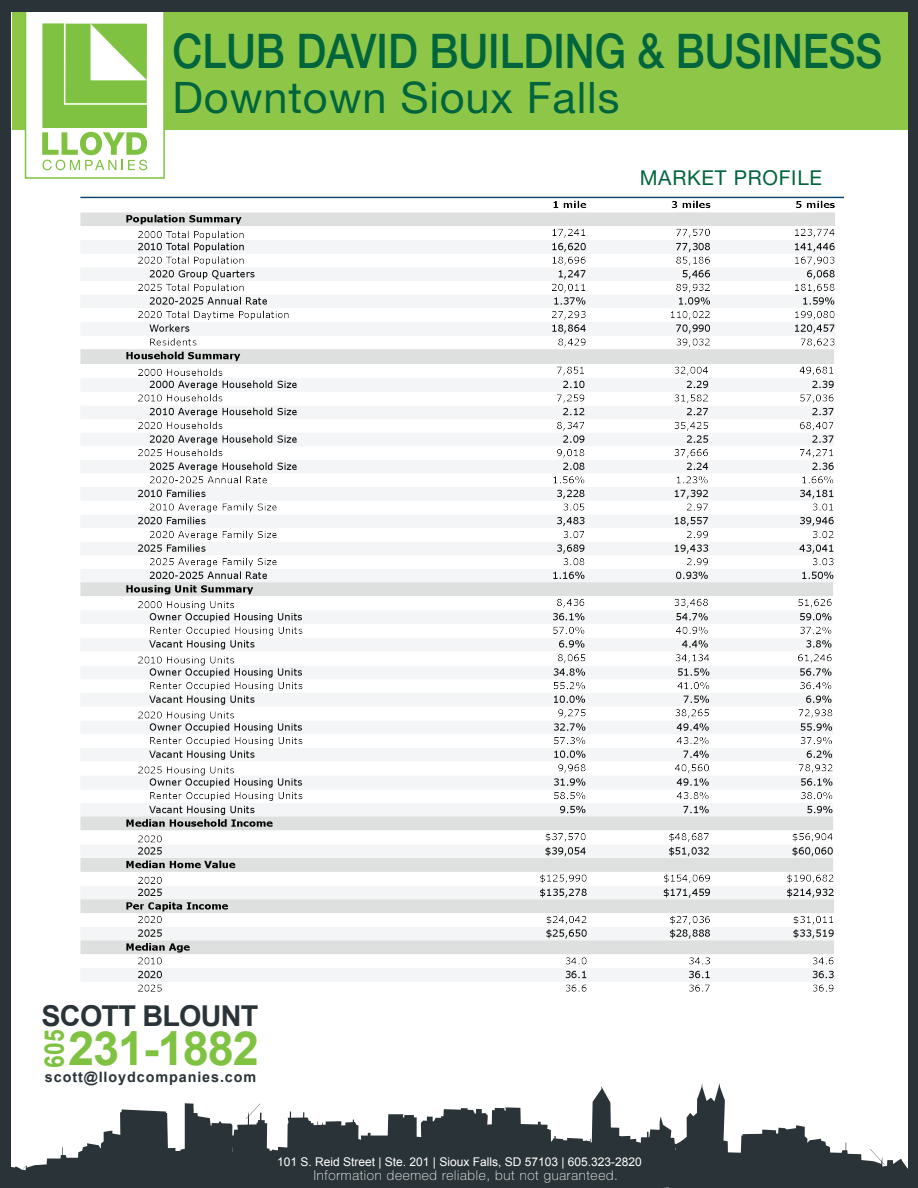
<style>
.page{position:relative;width:918px;height:1188px;background:#fff}
.page>*{position:absolute;margin:0;border:0;box-sizing:border-box;transform-origin:0 0}
.t1{font:500 47.85px "Helvetica Neue LT Std";color:#00653c;scale:.86 1}
.t2{font:700 47.1px "Arial";letter-spacing:-.025em;color:#7fc241}
.t3{font:43.5px "Helvetica Neue LT Std";letter-spacing:.02em;color:#00653c}
.t4{font:700 28.8px "Arial";letter-spacing:-.025em;color:#2a3337}
.t5{font:700 27px "Arial";color:#7fc241;scale:.84 1}
.t6{font:20.55px "Helvetica Neue LT Std";letter-spacing:.035em;color:#00653c}
.t7{font:700 14.4px "Arial";letter-spacing:.065em;color:#2a3337}
.t8{font:100 13.5px "Helvetica Neue LT Std";letter-spacing:.05em;color:#fff}
.t9{font:12px "Arial";color:#fff}
</style>
<div class="page">
<div style="left:12px;top:3px;width:898px;height:127px;background:#8ec747"></div>
<svg style="left:0;top:1083px;width:918px;height:105px;fill:#2a3337"></svg>
<div style="left:0;top:0;width:11px;height:1187px;background:#2a3337"></div>
<div style="left:908px;top:0;width:10px;height:1187px;background:#2a3337"></div>
<div style="left:25px;top:4px;width:140px;height:175px;background:#fff;border:2px solid #7dc241"></div>
<div style="left:2px;top:0;width:916px;height:12px;background:#2a3337"></div>
<svg style="left:42px;top:23px;width:106px;height:147px"></svg>
<img style="left:80px;top:196px;width:764px;height:796px">
<h1 class="t1" style="left:173px;top:23px;width:827px">CLUB DAVID BUILDING &amp; BUSINESS</h1>
<h3 class="t3" style="left:173px;top:72px;width:449px">Downtown Sioux Falls</h3>
<h3 class="t6" style="left:640px;top:165px;width:184px">MARKET PROFILE</h3>
<h3 class="t4" style="left:42px;top:997px;width:218px">SCOTT BLOUNT</h3>
<h3 class="t5" style="left:37px;top:1068px;width:47px;rotate:-90deg">605</h3>
<h2 class="t2" style="left:68px;top:1017px;width:192px">231-1882</h2>
<p class="t7" style="left:45px;top:1067px;width:213px">scott@lloydcompanies.com</p>
<p class="t9" style="left:277px;top:1154px;width:366px">101 S. Reid Street | Ste. 201 | Sioux Falls, SD 57103 | 605.323-2820</p>
<p class="t8" style="left:314px;top:1167px;width:305px">Information deemed reliable, but not guaranteed.</p>
</div>
